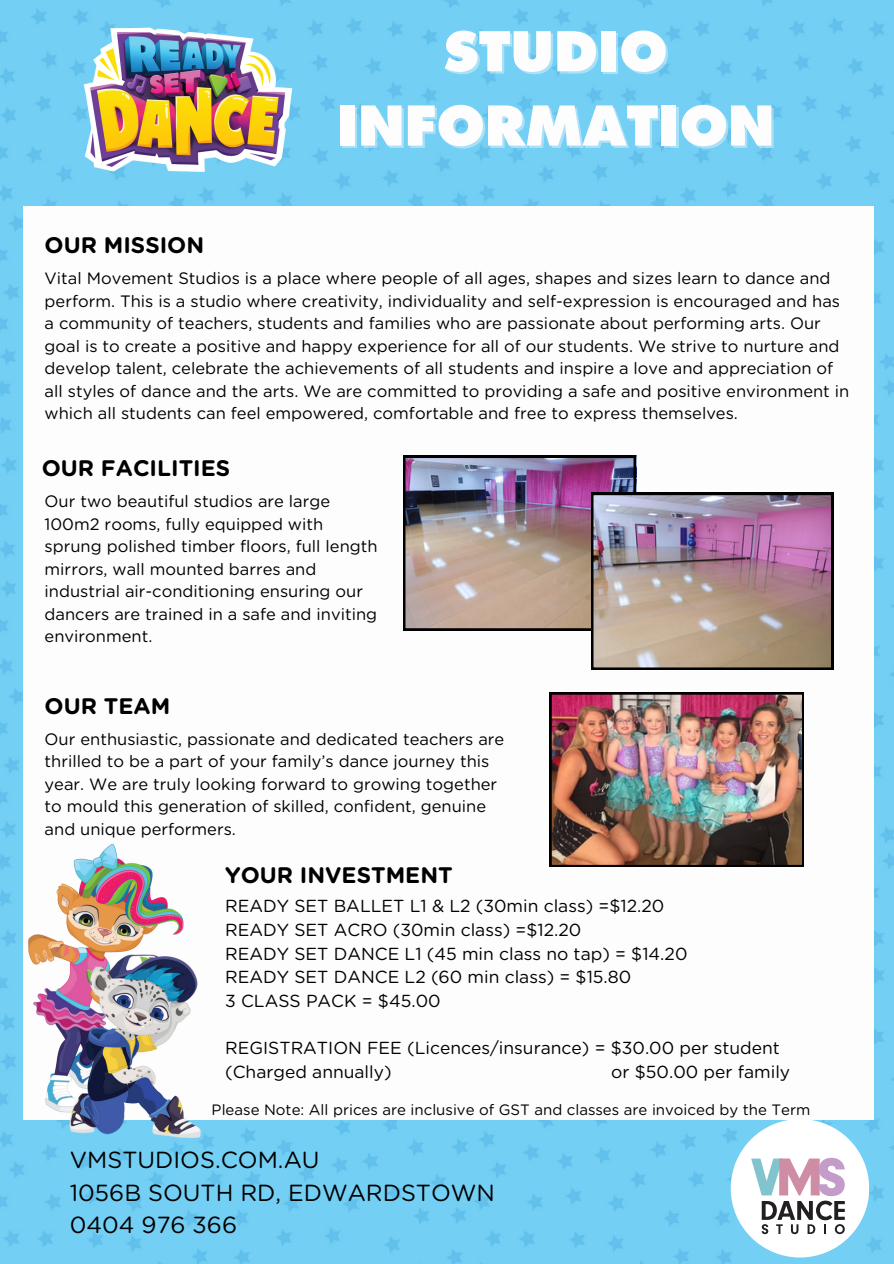
<style>
.page{position:relative;width:894px;height:1264px;background:#fff}
.page>*{position:absolute;margin:0;border:0;box-sizing:border-box;transform-origin:0 0}
.t1{font:800 53.25px "Futura LT";color:#fdfdfd}
.t2{font:23.25px/32.7px "Gotham Rounded";color:#000}
.t3{font:700 22.5px "Gotham Rounded";color:#000}
.t4{font:17.4px/23.7px "Gotham Rounded";color:#000}
.t5{font:16.5px/22.5px "Gotham Rounded";color:#000}
.t6{font:15px "Gotham Rounded";color:#000}
</style>
<div class="page">
<img style="left:0;top:0;width:893px;height:1263px">
<div style="left:23px;top:206px;width:850px;height:912px;background:#fdfdfd"></div>
<img style="left:45px;top:0;width:285px;height:181px">
<img style="left:403px;top:456px;width:430px;height:213px">
<img style="left:549px;top:692px;width:254px;height:174px">
<img style="left:0;top:808px;width:241px;height:365px">
<div style="left:730px;top:1118px;width:139px;height:139px;background:#fff;border-radius:50%"></div>
<svg style="left:751px;top:1157px;width:93px;height:77px"></svg>
<h2 class="t3" style="left:45px;top:235px;width:161px">OUR MISSION</h2>
<p class="t1" style="left:443px;top:18px;width:225px">STUDIO</p>
<h1 class="t1" style="left:336px;top:92px;width:439px">INFORMATION</h1>
<p class="t5" style="left:45px;top:268px;width:806px">Vital Movement Studios is a place where people of all ages, shapes and sizes learn to dance and perform. This is a studio where creativity, individuality and self-expression is encouraged and has a community of teachers, students and families who are passionate about performing arts. Our goal is to create a positive and happy experience for all of our students. We strive to nurture and develop talent, celebrate the achievements of all students and inspire a love and appreciation of all styles of dance and the arts. We are committed to providing a safe and positive environment in which all students can feel empowered, comfortable and free to express themselves.</p>
<h2 class="t3" style="left:42px;top:458px;width:190px">OUR FACILITIES</h2>
<h3 class="t5" style="left:45px;top:491px;width:334px">Our two beautiful studios are large 100m2 rooms, fully equipped with sprung polished timber floors, full length mirrors, wall mounted barres and industrial air-conditioning ensuring our dancers are trained in a safe and inviting environment.</h3>
<p class="t3" style="left:45px;top:695px;width:127px">OUR TEAM</p>
<h3 class="t5" style="left:45px;top:728px;width:461px">Our enthusiastic, passionate and dedicated teachers are thrilled to be a part of your family’s dance journey this year. We are truly looking forward to growing together to mould this generation of skilled, confident, genuine and unique performers.</h3>
<h3 class="t3" style="left:225px;top:864px;width:229px">YOUR INVESTMENT</h3>
<p class="t4" style="left:225px;top:895px;width:463px">READY SET BALLET L1 &amp; L2 (30min class) =$12.20<br>READY SET ACRO (30min class) =$12.20<br>READY SET DANCE L1 (45 min class no tap) = $14.20<br>READY SET DANCE L2 (60 min class) = $15.80<br>3 CLASS PACK = $45.00</p>
<p class="t4" style="left:225px;top:1037px;width:556px">REGISTRATION FEE (Licences/insurance) = $30.00 per student (Charged annually)</p>
<p class="t4" style="left:611px;top:1060px;width:180px">or $50.00 per family</p>
<p class="t6" style="left:211px;top:1102px;width:600px">Please Note: All prices are inclusive of GST and classes are invoiced by the Term</p>
<h3 class="t2" style="left:70px;top:1144px;width:426px">VMSTUDIOS.COM.AU<br>1056B SOUTH RD, EDWARDSTOWN<br>0404 976 366</h3>
</div>
